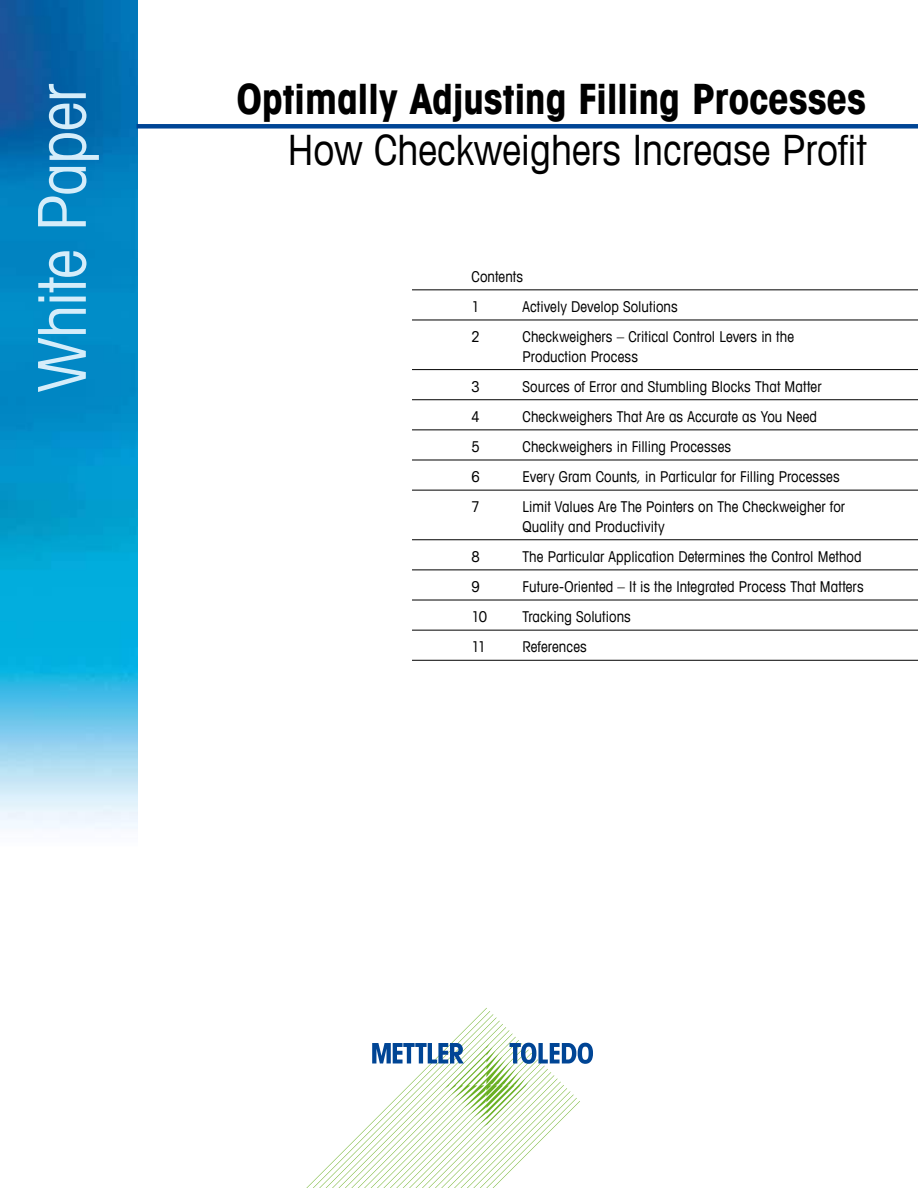
<style>
.page{position:relative;width:918px;height:1188px;background:#fff}
.page>*{position:absolute;margin:0;border:0;box-sizing:border-box;transform-origin:0 0}
.t1{font:condensed 66px "Avant Garde Com";letter-spacing:-.015em;color:#d5edfa}
.t2{font:700 condensed 42px "Avant Garde Com";letter-spacing:-.01em;color:#000}
.t3{font:condensed 42px "Avant Garde Com";color:#000}
.t4{font:condensed 15px/19.5px "Avant Garde Com";letter-spacing:.005em;color:#000}
</style>
<div class="page">
<svg style="left:306px;top:1008px;width:287px;height:180px"></svg>
<img style="left:0;top:0;width:138px;height:829px">
<div style="left:137px;top:124px;width:781px;height:5px;background:#004595"></div>
<hr style="left:412px;top:289px;width:506px;height:1px;background:#000">
<hr style="left:412px;top:320px;width:506px;height:1px;background:#000">
<hr style="left:412px;top:369px;width:506px;height:1px;background:#000">
<hr style="left:412px;top:399px;width:506px;height:1px;background:#000">
<hr style="left:412px;top:429px;width:506px;height:1px;background:#000">
<hr style="left:412px;top:460px;width:506px;height:1px;background:#000">
<hr style="left:412px;top:490px;width:506px;height:1px;background:#000">
<hr style="left:412px;top:539px;width:506px;height:1px;background:#000">
<hr style="left:412px;top:570px;width:506px;height:1px;background:#000">
<hr style="left:412px;top:600px;width:506px;height:1px;background:#000">
<hr style="left:412px;top:630px;width:506px;height:1px;background:#000">
<hr style="left:412px;top:660px;width:506px;height:1px;background:#000">
<h1 class="t1" style="left:21px;top:392px;width:310px;rotate:-90deg">White Paper</h1>
<h2 class="t2" style="left:236px;top:72px;width:631px">Optimally Adjusting Filling Processes</h2>
<h2 class="t3" style="left:288px;top:124px;width:580px">How Checkweighers Increase Profit</h2>
<p class="t4" style="left:472px;top:261px;width:53px;line-height:30.2px">Contents<br>1</p>
<p class="t4" style="left:523px;top:296px;width:157px">Actively Develop Solutions</p>
<p class="t4" style="left:472px;top:327px;width:10px">2</p>
<p class="t4" style="left:523px;top:327px;width:273px">Checkweighers – Critical Control Levers in the<br>Production Process</p>
<p class="t4" style="left:472px;top:376px;width:10px">3</p>
<p class="t4" style="left:523px;top:376px;width:300px">Sources of Error and Stumbling Blocks That Matter</p>
<p class="t4" style="left:472px;top:406px;width:10px">4</p>
<p class="t4" style="left:523px;top:406px;width:296px">Checkweighers That Are as Accurate as You Need</p>
<p class="t4" style="left:472px;top:437px;width:10px">5</p>
<p class="t4" style="left:523px;top:437px;width:210px">Checkweighers in Filling Processes</p>
<p class="t4" style="left:472px;top:467px;width:10px">6</p>
<p class="t4" style="left:523px;top:467px;width:319px">Every Gram Counts, in Particular for Filling Processes</p>
<p class="t4" style="left:472px;top:497px;width:10px">7</p>
<p class="t4" style="left:523px;top:497px;width:324px">Limit Values Are The Pointers on The Checkweigher for<br>Quality and Productivity</p>
<p class="t4" style="left:472px;top:546px;width:10px">8</p>
<p class="t4" style="left:523px;top:546px;width:341px">The Particular Application Determines the Control Method</p>
<p class="t4" style="left:472px;top:577px;width:10px">9</p>
<p class="t4" style="left:523px;top:577px;width:343px">Future-Oriented – It is the Integrated Process That Matters</p>
<p class="t4" style="left:472px;top:607px;width:17px">10</p>
<p class="t4" style="left:523px;top:607px;width:110px">Tracking Solutions</p>
<p class="t4" style="left:472px;top:637px;width:16px">11</p>
<p class="t4" style="left:523px;top:637px;width:66px">References</p>
</div>
